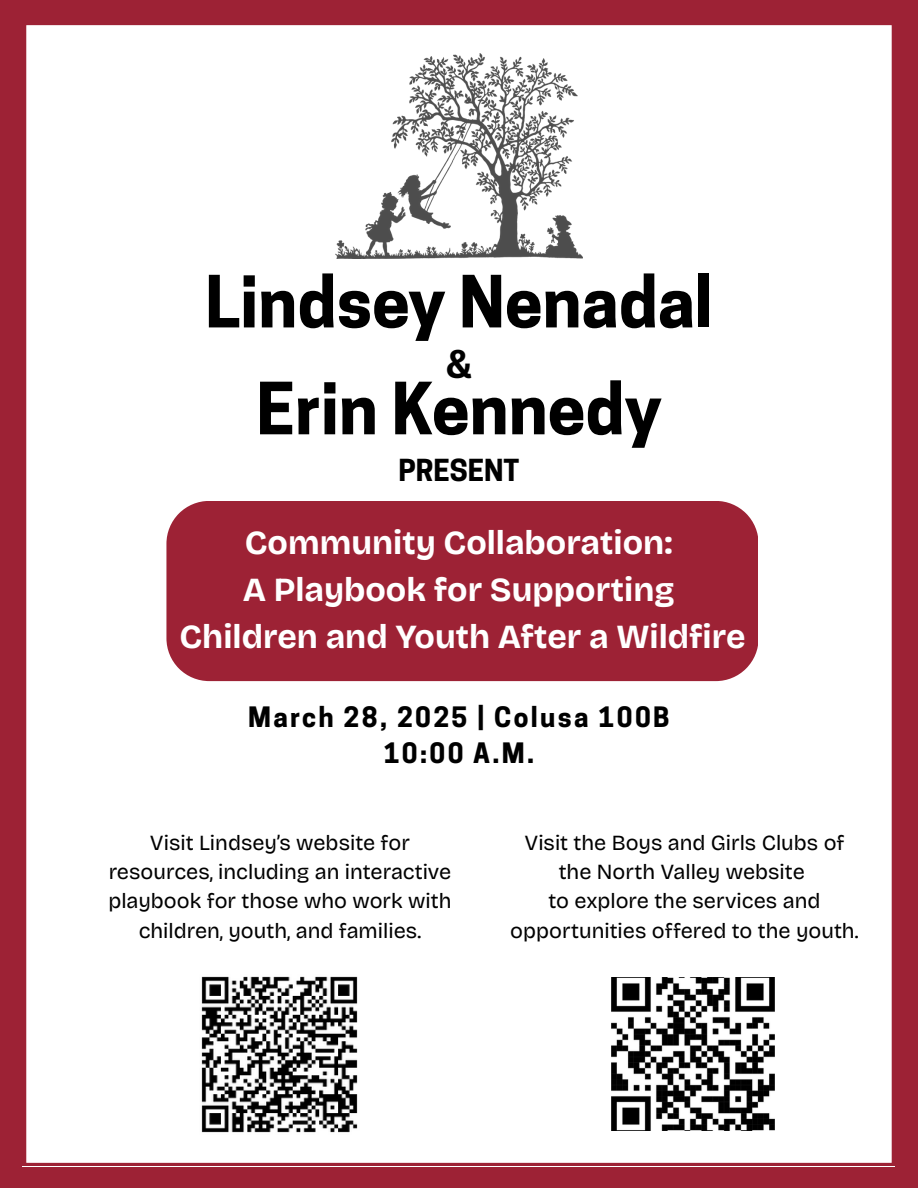
<style>
.page{position:relative;width:918px;height:1188px;background:#9d2235}
.page>*{position:absolute;margin:0;border:0;box-sizing:border-box;transform-origin:0 0}
.t1{font:700 67.5px/106.8px "Cooper Hewitt";color:#000;text-align:center}
.t2{font:700 39px "Canva Sans";color:#000}
.t3{font:700 33.75px/47.2px "Bricolage Grotesque";color:#fff;text-align:center}
.t4{font:700 28.5px "Cooper Hewitt";color:#000}
.t5{font:700 26.4px/36px "Cooper Hewitt";letter-spacing:.09em;color:#000;text-align:center}
.t6{font:21.6px/29.2px "Bricolage Grotesque";color:#000;text-align:center}
</style>
<div class="page">
<div style="left:26px;top:25px;width:866px;height:1138px;background:#fff"></div>
<img style="left:186px;top:960px;width:188px;height:188px">
<svg style="left:166px;top:501px;width:592px;height:180px"></svg>
<img style="left:611px;top:978px;width:163px;height:153px">
<img style="left:335px;top:53px;width:248px;height:205px">
<h1 class="t1" style="left:205px;top:257px;width:509px">Lindsey Nenadal<br>Erin Kennedy</h1>
<p class="t4" style="left:398px;top:460px;width:123px">PRESENT</p>
<p class="t2" style="left:446px;top:336px;width:27px">&amp;</p>
<p class="t3" style="left:179px;top:519px;width:568px">Community Collaboration:<br>A Playbook for Supporting<br>Children and Youth After a Wildfire</p>
<h3 class="t5" style="left:248px;top:703px;width:423px">March 28, 2025 | Colusa 100B<br>10:00 A.M.</h3>
<p class="t6" style="left:108px;top:828px;width:345px">Visit Lindsey’s website for resources, including an interactive playbook for those who work with children, youth, and families.</p>
<h2 class="t6" style="left:524px;top:828px;width:322px">Visit the Boys and Girls Clubs of the North Valley website</h2>
<h4 class="t6" style="left:510px;top:887px;width:350px">to explore the services and opportunities offered to the youth.</h4>
</div>
